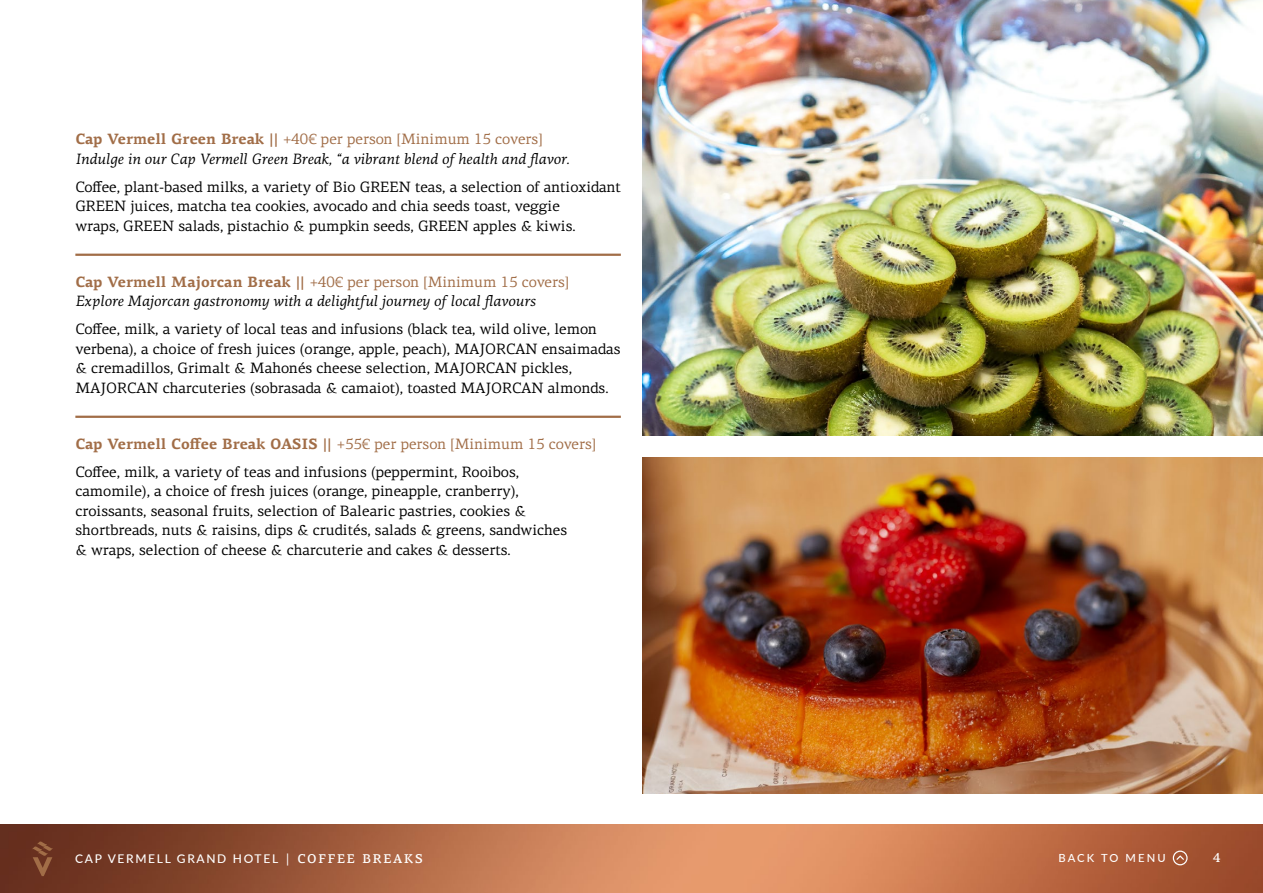
<style>
.page{position:relative;width:1263px;height:893px;background:#fff}
.page>*{position:absolute;margin:0;border:0;box-sizing:border-box;transform-origin:0 0}
.t1{font:15px/19.5px "PF Centro Serif Pro";color:#000}
.t2{font:italic 15px/19.5px "PF Centro Serif Pro";color:#000}
.t3{font:15px "PF Centro Serif Pro";color:#a16d47}
.t4{font:500 12.75px "PF Centro Serif Pro";color:#fff}
.t5{font:500 12px "Lato";letter-spacing:.14em;color:#fff}
.t6{font:500 11.25px "Lato";letter-spacing:.19em;color:#fff}
.s1{font-weight:700;font-style:normal;color:#a16d47}
.s2{font-style:normal;color:#a16d47}
.s3{font-weight:700}
.s4{font-family:"PF Centro Serif Pro";font-size:13.5px}
.s5{font-family:"PF Centro Serif Pro";font-size:12.75px}
</style>
<div class="page">
<img style="left:642px;top:457px;width:621px;height:336px">
<img style="left:0;top:825px;width:1263px;height:68px">
<svg style="left:32px;top:841px;width:21px;height:35px"></svg>
<hr style="left:75px;top:254px;width:546px;height:2px;background:#a16d47">
<hr style="left:75px;top:416px;width:546px;height:2px;background:#a16d47">
<img style="left:642px;top:0;width:621px;height:436px">
<svg style="left:1173px;top:850px;width:14px;height:15px"></svg>
<p class="t2" style="left:75px;top:130px;width:496px"><span class="s1">Cap Vermell Green Break ||</span> <span class="s2">+40€ per person [Minimum 15 covers]<br></span>Indulge in our Cap Vermell Green Break, “a vibrant blend of health and flavor.</p>
<p class="t1" style="left:75px;top:177px;width:547px">Coffee, plant-based milks, a variety of Bio GREEN teas, a selection of antioxidant<br>GREEN juices, matcha tea cookies, avocado and chia seeds toast, veggie<br>wraps, GREEN salads, pistachio &amp; pumpkin seeds, GREEN apples &amp; kiwis.</p>
<p class="t2" style="left:75px;top:272px;width:495px"><span class="s1">Cap Vermell Majorcan Break ||</span> <span class="s2">+40€ per person [Minimum 15 covers]<br></span>Explore Majorcan gastronomy with a delightful journey of local flavours</p>
<p class="t1" style="left:75px;top:320px;width:547px">Coffee, milk, a variety of local teas and infusions (black tea, wild olive, lemon verbena), a choice of fresh juices (orange, apple, peach), MAJORCAN ensaimadas &amp; cremadillos, Grimalt &amp; Mahonés cheese selection, MAJORCAN pickles, MAJORCAN charcuteries (sobrasada &amp; camaiot), toasted MAJORCAN almonds.</p>
<p class="t3" style="left:75px;top:435px;width:522px"><span class="s3">Cap Vermell Coffee Break OASIS ||</span> +55€ per person [Minimum 15 covers]</p>
<p class="t1" style="left:75px;top:462px;width:493px">Coffee, milk, a variety of teas and infusions (peppermint, Rooibos, camomile), a choice of fresh juices (orange, pineapple, cranberry), croissants, seasonal fruits, selection of Balearic pastries, cookies &amp; shortbreads, nuts &amp; raisins, dips &amp; crudités, salads &amp; greens, sandwiches &amp; wraps, selection of cheese &amp; charcuterie and cakes &amp; desserts.</p>
<p class="t5" style="left:75px;top:850px;width:349px">CAP VERMELL GRAND HOTEL <span class="s4">|</span> <span class="s5">COFFEE BREAKS</span></p>
<p class="t4" style="left:1213px;top:850px;width:9px">4</p>
<p class="t6" style="left:1058px;top:850px;width:109px">BACK TO MENU</p>
</div>
